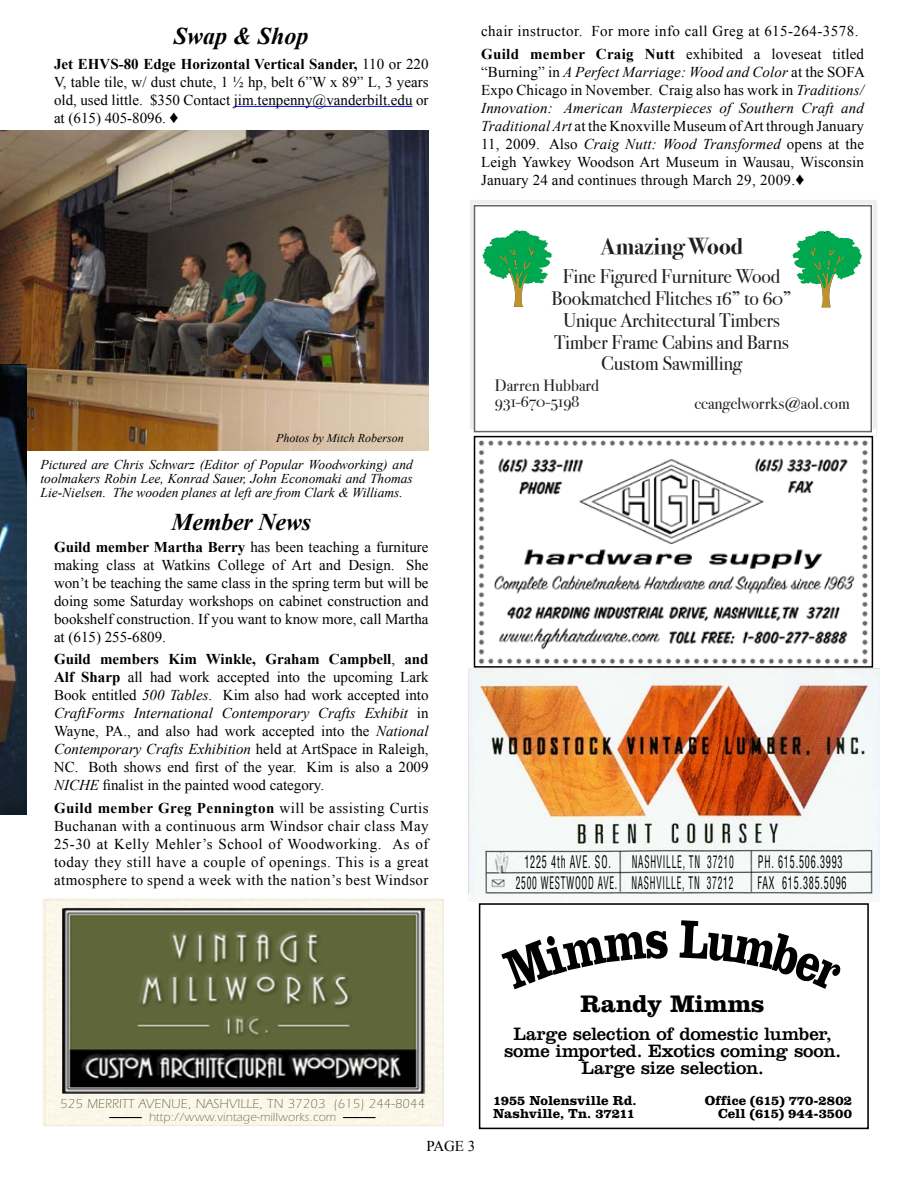
<style>
.page{position:relative;width:918px;height:1188px;background:#fff}
.page>*{position:absolute;margin:0;border:0;box-sizing:border-box;transform-origin:0 0}
.t1{font:700 24.9px "Clarendon";letter-spacing:-.01em;color:#000}
.t2{font:italic 700 24px "Times New Roman";letter-spacing:-.01em;color:#000}
.t3{font:23.1px "Bodoni Svty Two OSITCTT Bold";color:#231f20}
.t4{font:19.8px/21.8px "Bodoni Svty Two OSITCTT Book";letter-spacing:-.01em;color:#231f20;text-align:center}
.t5{font:18.6px/17.1px "Clarendon";letter-spacing:-.01em;color:#000;text-align:center}
.t6{font:condensed 16.8px "Helvetica";letter-spacing:.08em;color:#000;scale:.6 1}
.t7{font:condensed 16.8px "Helvetica";letter-spacing:.08em;color:#000;scale:.56 1}
.t8{font:16.5px/16.8px "Bodoni Svty Two OSITCTT Book";color:#231f20}
.t9{font:15px/18px "Times New Roman";letter-spacing:.01em;color:#000;text-align:justify}
.t10{font:15px/22.4px "Times New Roman";letter-spacing:.03em;color:#000}
.t11{font:italic 13.5px/14.4px "Times New Roman";color:#000;text-align:justify}
.t12{font:700 13.5px "Clarendon";color:#000}
.t13{font:300 13.35px "Itc Eras";letter-spacing:.025em;color:#4c552d}
.t14{font:300 12.3px "Itc Eras";letter-spacing:.025em;color:#4c552d}
.t15{font:italic 12px "Times New Roman";color:#000}
.s1{font-weight:700}
.s2{font-style:italic}
</style>
<div class="page">
<img style="left:0;top:130px;width:429px;height:320px">
<hr style="left:234px;top:106px;width:179px;height:1px;background:#00f">
<div style="left:479px;top:903px;width:390px;height:226px;border:2px solid #000"></div>
<svg style="left:501px;top:931px;width:167px;height:58px"></svg>
<svg style="left:680px;top:920px;width:161px;height:69px"></svg>
<img style="left:468px;top:437px;width:406px;height:234px">
<div style="left:474px;top:436px;width:399px;height:232px;border:2px solid #000"></div>
<svg style="left:483px;top:230px;width:69px;height:77px"></svg>
<svg style="left:793px;top:231px;width:69px;height:76px"></svg>
<img style="left:0;top:364px;width:27px;height:450px">
<img style="left:43px;top:898px;width:400px;height:228px">
<hr style="left:109px;top:1117px;width:33px;height:1px;background:#000">
<hr style="left:343px;top:1117px;width:32px;height:1px;background:#000">
<img style="left:469px;top:668px;width:411px;height:234px">
<h2 class="t2" style="left:174px;top:22px;width:136px">Swap &amp; Shop</h2>
<p class="t9" style="left:54px;top:55px;width:376px"><span class="s1">Jet EHVS-80 Edge Horizontal Vertical Sander,</span> 110 or 220<br>V, table tile, w/ dust chute, 1 ½ hp, belt 6”W x 89” L, 3 years old, used little. $350 Contact jim.tenpenny@vanderbilt.edu or at (615) 405-8096. ♦</p>
<p class="t15" style="left:276px;top:431px;width:129px">Photos by Mitch Roberson</p>
<p class="t11" style="left:40px;top:457px;width:374px">Pictured are Chris Schwarz (Editor of Popular Woodworking) and toolmakers Robin Lee, Konrad Sauer, John Economaki and Thomas Lie-Nielsen. The wooden planes at left are from Clark &amp; Williams.</p>
<h2 class="t2" style="left:172px;top:508px;width:141px">Member News</h2>
<p class="t9" style="left:54px;top:538px;width:376px"><span class="s1">Guild member Martha Berry</span> has been teaching a furniture making class at Watkins College of Art and Design. She won’t be teaching the same class in the spring term but will be doing some Saturday workshops on cabinet construction and bookshelf construction. If you want to know more, call Martha at (615) 255-6809.</p>
<p class="t9" style="left:54px;top:650px;width:376px"><span class="s1">Guild members Kim Winkle, Graham Campbell</span>, <span class="s1">and Alf Sharp</span> all had work accepted into the upcoming Lark Book entitled <span class="s2">500 Tables</span>. Kim also had work accepted into <span class="s2">CraftForms International Contemporary Crafts Exhibit</span> in Wayne, PA., and also had work accepted into the <span class="s2">National Contemporary Crafts Exhibition</span> held at ArtSpace in Raleigh, NC. Both shows end first of the year. Kim is also a 2009<br><span class="s2">NICHE</span> finalist in the painted wood category.</p>
<p class="t9" style="left:54px;top:798px;width:376px"><span class="s1">Guild member Greg Pennington</span> will be assisting Curtis Buchanan with a continuous arm Windsor chair class May 25-30 at Kelly Mehler’s School of Woodworking. As of today they still have a couple of openings. This is a great atmosphere to spend a week with the nation’s best Windsor</p>
<p class="t13" style="left:60px;top:1096px;width:366px">525 MERRITT AVENUE, NASHVILLE, TN 37203 (615) 244-8044</p>
<p class="t14" style="left:149px;top:1110px;width:188px">http://www.vintage-millworks.com</p>
<p class="t10" style="left:481px;top:20px;width:384px">chair instructor. For more info call Greg at 615-264-3578.<br><span class="s1">Guild member Craig Nutt</span> exhibited a loveseat titled</p>
<p class="t9" style="left:481px;top:62px;width:385px">“Burning” in <span class="s2">A Perfect Marriage: Wood and Color</span> at the SOFA Expo Chicago in November. Craig also has work in <span class="s2">Traditions/ Innovation: American Masterpieces of Southern Craft and Traditional Art</span> at the Knoxville Museum of Art through January 11, 2009. Also <span class="s2">Craig Nutt: Wood Transformed</span> opens at the Leigh Yawkey Woodson Art Museum in Wausau, Wisconsin January 24 and continues through March 29, 2009.♦</p>
<h3 class="t3" style="left:600px;top:233px;width:144px">Amazing Wood</h3>
<h3 class="t4" style="left:551px;top:266px;width:242px">Fine Figured Furniture Wood<br>Bookmatched Flitches 16” to 60”<br>Unique Architectural Timbers<br>Timber Frame Cabins and Barns<br>Custom Sawmilling</h3>
<p class="t8" style="left:495px;top:377px;width:106px">Darren Hubbard<br>931-670-5198</p>
<p class="t8" style="left:695px;top:396px;width:157px">ccangelworrks@aol.com</p>
<p class="t6" style="left:524px;top:851px;width:351px">1225 4th AVE. SO. NASHVILLE, TN 37210</p>
<p class="t6" style="left:758px;top:851px;width:143px">PH. 615.506.3993</p>
<p class="t7" style="left:516px;top:872px;width:390px">2500 WESTWOOD AVE. NASHVILLE, TN 37212</p>
<p class="t6" style="left:758px;top:872px;width:150px">FAX 615.385.5096</p>
<h1 class="t1" style="left:580px;top:989px;width:186px">Randy Mimms</h1>
<p class="t5" style="left:504px;top:1025px;width:339px">Large selection of domestic lumber, some imported. Exotics coming soon.<br>Large size selection.</p>
<p class="t12" style="left:493px;top:1092px;width:145px">1955 Nolensville Rd.</p>
<p class="t12" style="left:705px;top:1092px;width:149px">Office (615) 770-2802</p>
<p class="t12" style="left:493px;top:1106px;width:144px">Nashville, Tn. 37211</p>
<p class="t12" style="left:718px;top:1106px;width:136px">Cell (615) 944-3500</p>
<p class="t9" style="left:426px;top:1137px;width:51px">PAGE 3</p>
</div>
